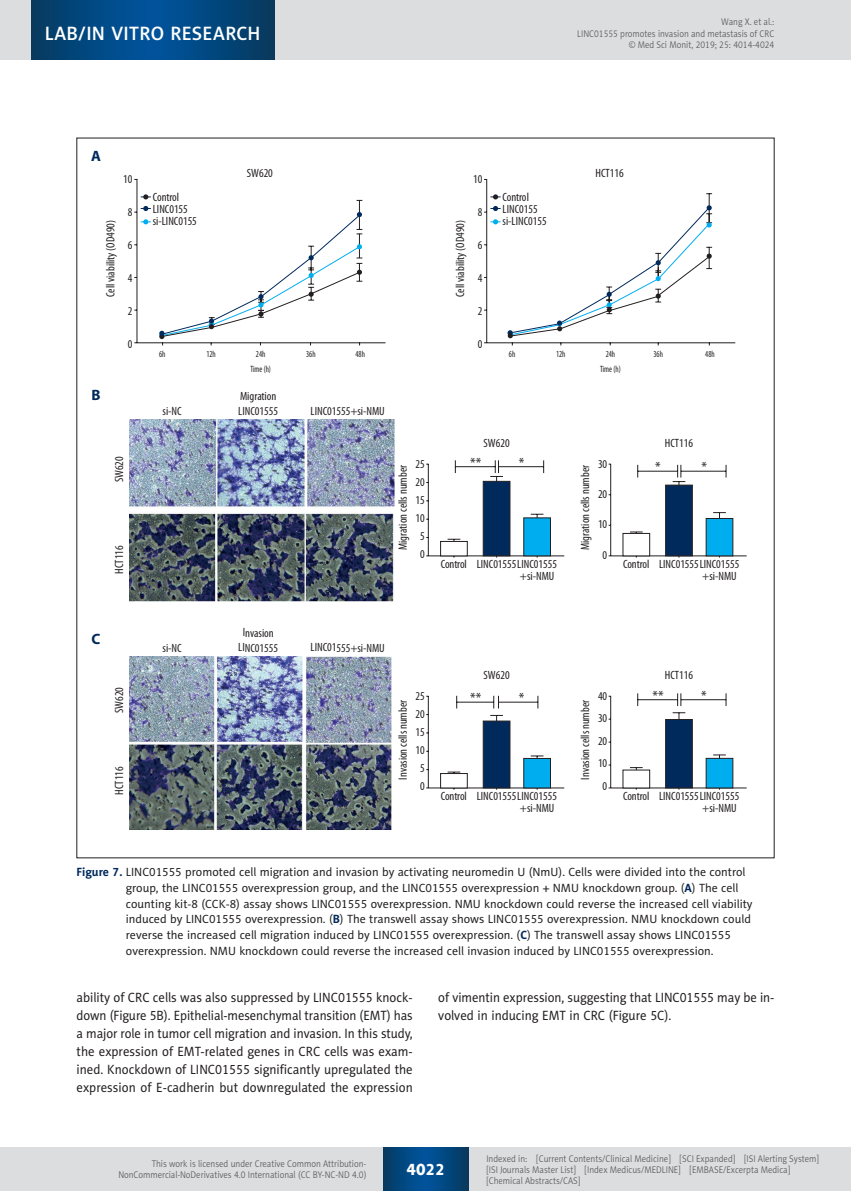
<style>
.page{position:relative;width:851px;height:1191px;background:#fff}
.page>*{position:absolute;margin:0;border:0;box-sizing:border-box;transform-origin:0 0}
.t1{font:19.5px "Naomi Sans EFN Medium";letter-spacing:.015em;color:#fff}
.t2{font:16.5px "Naomi Sans EFN Heavy";color:#fff}
.t3{font:condensed 15px "Myriad Pro";color:#231f20}
.t4{font:700 15px "Myriad Pro";color:#00295c}
.MSM_Body{font:13.5px/18px "Naomi Sans EFN";color:#231f20;text-align:justify;scale:.95 1}
.MSM_Body-2{font:13.5px/18px "Naomi Sans EFN";color:#231f20;scale:.94 1}
.MSM_Rycina_tytul{font:12px/15.8px "Naomi Sans EFN";color:#231f20}
.t5{font:condensed 12px/18px "Myriad Pro";color:#231f20;text-align:center}
.t6{font:9.75px/11.2px "Naomi Sans EFN Light";color:#57585a;text-align:right;scale:.9 1}
.t7{font:condensed 9.15px/14.2px "Myriad Pro";color:#231f20;text-align:center;scale:.88 1}
.s1{font-weight:700;color:#00295c}
</style>
<div class="page">
<img style="left:129px;top:419px;width:265px;height:182px">
<img style="left:129px;top:657px;width:262px;height:172px">
<hr style="left:426px;top:555px;width:138px;height:1px;background:#231f20">
<hr style="left:428px;top:464px;width:1px;height:92px;background:#231f20">
<svg style="left:440px;top:460px;width:104px;height:98px"></svg>
<hr style="left:536px;top:514px;width:1px;height:43px;background:#231f20">
<div style="left:523px;top:517px;width:27px;height:39px;background:#00aeef;border:1px solid #231f20"></div>
<hr style="left:608px;top:555px;width:138px;height:1px;background:#231f20">
<hr style="left:610px;top:464px;width:1px;height:92px;background:#231f20">
<svg style="left:622px;top:464px;width:104px;height:94px"></svg>
<hr style="left:719px;top:512px;width:1px;height:45px;background:#231f20">
<div style="left:705px;top:518px;width:28px;height:38px;background:#00aeef"></div>
<hr style="left:426px;top:787px;width:138px;height:1px;background:#231f20">
<hr style="left:428px;top:696px;width:1px;height:92px;background:#231f20">
<svg style="left:440px;top:695px;width:103px;height:95px"></svg>
<hr style="left:536px;top:756px;width:1px;height:33px;background:#231f20">
<div style="left:523px;top:758px;width:27px;height:30px;background:#00aeef;border:1px solid #231f20"></div>
<hr style="left:608px;top:787px;width:138px;height:1px;background:#231f20">
<hr style="left:610px;top:696px;width:1px;height:92px;background:#231f20">
<svg style="left:622px;top:693px;width:104px;height:97px"></svg>
<hr style="left:719px;top:755px;width:1px;height:34px;background:#231f20">
<div style="left:705px;top:758px;width:28px;height:30px;background:#00aeef"></div>
<hr style="left:134px;top:342px;width:251px;height:1px;background:#231f20">
<hr style="left:137px;top:179px;width:1px;height:164px;background:#231f20">
<svg style="left:159px;top:200px;width:203px;height:145px"></svg>
<svg style="left:134px;top:206px;width:17px;height:7px"></svg>
<svg style="left:141px;top:219px;width:10px;height:5px"></svg>
<svg style="left:141px;top:194px;width:10px;height:5px"></svg>
<hr style="left:484px;top:342px;width:251px;height:1px;background:#231f20">
<hr style="left:486px;top:179px;width:1px;height:164px;background:#231f20">
<svg style="left:507px;top:193px;width:205px;height:152px"></svg>
<svg style="left:484px;top:206px;width:16px;height:7px"></svg>
<svg style="left:490px;top:219px;width:10px;height:5px"></svg>
<svg style="left:490px;top:194px;width:10px;height:5px"></svg>
<div style="left:0;top:1148px;width:850px;height:43px;background:#dcdddf"></div>
<svg style="left:383px;top:1147px;width:85px;height:43px;background:#02477e"></svg>
<div style="left:0;top:0;width:850px;height:60px;background:#dcdddf"></div>
<hr style="left:850px;top:0;width:1px;height:60px;background:#dcdddf">
<svg style="left:32px;top:0;width:242px;height:60px;background:#02477f"></svg>
<h1 class="t1" style="left:45px;top:22px;width:217px">LAB/IN VITRO RESEARCH</h1>
<p class="t6" style="left:577px;top:16px;width:220px">Wang X. et al.:<br>LINC01555 promotes invasion and metastasis of CRC © Med Sci Monit, 2019; 25: 4014-4024</p>
<p class="t4" style="left:91px;top:147px;width:11px">A</p>
<p class="t5" style="left:123px;top:170px;width:11px">10</p>
<p class="t5" style="left:128px;top:203px;width:6px">8</p>
<p class="t5" style="left:128px;top:236px;width:6px">6</p>
<p class="t5" style="left:128px;top:269px;width:6px">4</p>
<p class="t5" style="left:128px;top:302px;width:6px">2</p>
<p class="t5" style="left:128px;top:335px;width:6px">0</p>
<p class="t5" style="left:101px;top:297px;width:78px;rotate:-90deg">Cell viability (OD490)</p>
<p class="t4" style="left:91px;top:385px;width:11px">B</p>
<p class="t5" style="left:110px;top:482px;width:28px;rotate:-90deg">SW620</p>
<p class="t5" style="left:110px;top:573px;width:30px;rotate:-90deg">HCT116</p>
<p class="t4" style="left:91px;top:629px;width:10px">C</p>
<p class="t5" style="left:110px;top:713px;width:28px;rotate:-90deg">SW620</p>
<p class="t5" style="left:110px;top:794px;width:30px;rotate:-90deg">HCT116</p>
<p class="t5" style="left:153px;top:191px;width:46px;line-height:12px;text-align:left">Control<br>LINC0155 si-LINC0155</p>
<p class="t5" style="left:247px;top:164px;width:28px">SW620</p>
<p class="t7" style="left:159px;top:347px;width:9px">6h</p>
<p class="t7" style="left:206px;top:347px;width:12px">12h</p>
<p class="t7" style="left:250px;top:347px;width:25px">24h<br>Time (h)</p>
<p class="t7" style="left:306px;top:347px;width:12px">36h</p>
<p class="t7" style="left:355px;top:347px;width:12px">48h</p>
<p class="t5" style="left:240px;top:387px;width:38px;rotate:1deg">Migration</p>
<p class="t5" style="left:163px;top:402px;width:21px;rotate:1deg">si-NC</p>
<p class="t5" style="left:238px;top:401px;width:41px;rotate:1deg">LINC01555</p>
<p class="t5" style="left:311px;top:401px;width:76px;rotate:1deg">LINC01555+si-NMU</p>
<p class="t5" style="left:473px;top:170px;width:11px">10</p>
<p class="t5" style="left:477px;top:203px;width:6px">8</p>
<p class="t5" style="left:477px;top:236px;width:6px">6</p>
<p class="t5" style="left:477px;top:269px;width:6px">4</p>
<p class="t5" style="left:477px;top:302px;width:6px">2</p>
<p class="t5" style="left:477px;top:335px;width:6px">0</p>
<p class="t5" style="left:451px;top:297px;width:78px;rotate:-90deg">Cell viability (OD490)</p>
<p class="t5" style="left:502px;top:191px;width:46px;line-height:12px;text-align:left">Control<br>LINC0155 si-LINC0155</p>
<p class="t5" style="left:595px;top:164px;width:30px">HCT116</p>
<p class="t7" style="left:509px;top:347px;width:9px">6h</p>
<p class="t7" style="left:556px;top:347px;width:12px">12h</p>
<p class="t7" style="left:600px;top:347px;width:25px">24h<br>Time (h)</p>
<p class="t7" style="left:653px;top:347px;width:12px">36h</p>
<p class="t7" style="left:705px;top:347px;width:12px">48h</p>
<p class="t5" style="left:483px;top:434px;width:28px">SW620</p>
<p class="t5" style="left:664px;top:434px;width:30px">HCT116</p>
<p class="t5" style="left:415px;top:454px;width:11px">25</p>
<p class="t3" style="left:470px;top:454px;width:13px">**</p>
<p class="t3" style="left:519px;top:454px;width:7px">*</p>
<p class="t5" style="left:415px;top:472px;width:11px">20<br>15<br>10<br>5<br>0</p>
<p class="t5" style="left:394px;top:550px;width:87px;rotate:-90deg">Migration cells number</p>
<p class="t5" style="left:440px;top:555px;width:118px">Control LINC01555LINC01555</p>
<p class="t5" style="left:598px;top:454px;width:11px">30</p>
<p class="t5" style="left:598px;top:485px;width:11px">20</p>
<p class="t5" style="left:598px;top:515px;width:11px">10</p>
<p class="t5" style="left:602px;top:545px;width:6px">0</p>
<p class="t5" style="left:576px;top:550px;width:87px;rotate:-90deg">Migration cells number</p>
<p class="t3" style="left:655px;top:458px;width:7px">*</p>
<p class="t3" style="left:701px;top:458px;width:7px">*</p>
<p class="t5" style="left:623px;top:555px;width:118px">Control LINC01555LINC01555</p>
<p class="t5" style="left:520px;top:567px;width:36px">+si-NMU</p>
<p class="t5" style="left:702px;top:567px;width:36px">+si-NMU</p>
<p class="t5" style="left:243px;top:623px;width:32px;rotate:1deg">Invasion</p>
<p class="t5" style="left:163px;top:638px;width:21px;rotate:1deg">si-NC</p>
<p class="t5" style="left:238px;top:638px;width:41px;rotate:1deg">LINC01555</p>
<p class="t5" style="left:311px;top:638px;width:76px;rotate:1deg">LINC01555+si-NMU</p>
<p class="t5" style="left:394px;top:779px;width:81px;rotate:-90deg">Invasion cells number</p>
<p class="t5" style="left:415px;top:686px;width:11px">25<br>20<br>15<br>10<br>5<br>0</p>
<p class="t5" style="left:483px;top:666px;width:28px">SW620</p>
<p class="t3" style="left:470px;top:689px;width:13px">**</p>
<p class="t3" style="left:519px;top:689px;width:7px">*</p>
<p class="t5" style="left:440px;top:787px;width:118px">Control LINC01555LINC01555</p>
<p class="t5" style="left:520px;top:799px;width:36px">+si-NMU</p>
<p class="t5" style="left:576px;top:779px;width:81px;rotate:-90deg">Invasion cells number</p>
<p class="t5" style="left:664px;top:666px;width:30px">HCT116</p>
<p class="t5" style="left:598px;top:686px;width:11px">40</p>
<p class="t3" style="left:652px;top:687px;width:13px">**</p>
<p class="t3" style="left:701px;top:687px;width:7px">*</p>
<p class="t5" style="left:598px;top:707px;width:11px;line-height:22.5px">30<br>20<br>10<br>0</p>
<p class="t5" style="left:623px;top:787px;width:118px">Control LINC01555LINC01555</p>
<p class="t5" style="left:702px;top:799px;width:36px">+si-NMU</p>
<p class="MSM_Rycina_tytul" style="left:126px;top:864px;width:628px;text-indent:-49px"><span class="s1">Figure 7.</span> LINC01555 promoted cell migration and invasion by activating neuromedin U (NmU). Cells were divided into the control group, the LINC01555 overexpression group, and the LINC01555 overexpression + NMU knockdown group. (<span class="s1">A</span>) The cell counting kit-8 (CCK-8) assay shows LINC01555 overexpression. NMU knockdown could reverse the increased cell viability induced by LINC01555 overexpression. (<span class="s1">B</span>) The transwell assay shows LINC01555 overexpression. NMU knockdown could reverse the increased cell migration induced by LINC01555 overexpression. (<span class="s1">C</span>) The transwell assay shows LINC01555 overexpression. NMU knockdown could reverse the increased cell invasion induced by LINC01555 overexpression.</p>
<p class="MSM_Body" style="left:77px;top:988px;width:355px">ability of CRC cells was also suppressed by LINC01555 knock&shy;down (Figure 5B). Epithelial-mesenchymal transition (EMT) has a major role in tumor cell migration and invasion. In this study, the expression of EMT-related genes in CRC cells was exam&shy;ined. Knockdown of LINC01555 significantly upregulated the expression of E-cadherin but downregulated the expression</p>
<p class="MSM_Body-2" style="left:438px;top:988px;width:359px">of vimentin expression, suggesting that LINC01555 may be in&shy;volved in inducing EMT in CRC (Figure 5C).</p>
<p class="t6" style="left:118px;top:1158px;width:277px">This work is licensed under Creative Common Attribution-<br>NonCommercial-NoDerivatives 4.0 International (CC BY-NC-ND 4.0)</p>
<h2 class="t2" style="left:406px;top:1159px;width:40px">4022</h2>
<p class="t6" style="left:486px;top:1152px;width:371px;text-align:left">Indexed in: [Current Contents/Clinical Medicine] [SCI Expanded] [ISI Alerting System] [ISI Journals Master List] [Index Medicus/MEDLINE] [EMBASE/Excerpta Medica] [Chemical Abstracts/CAS]</p>
</div>
